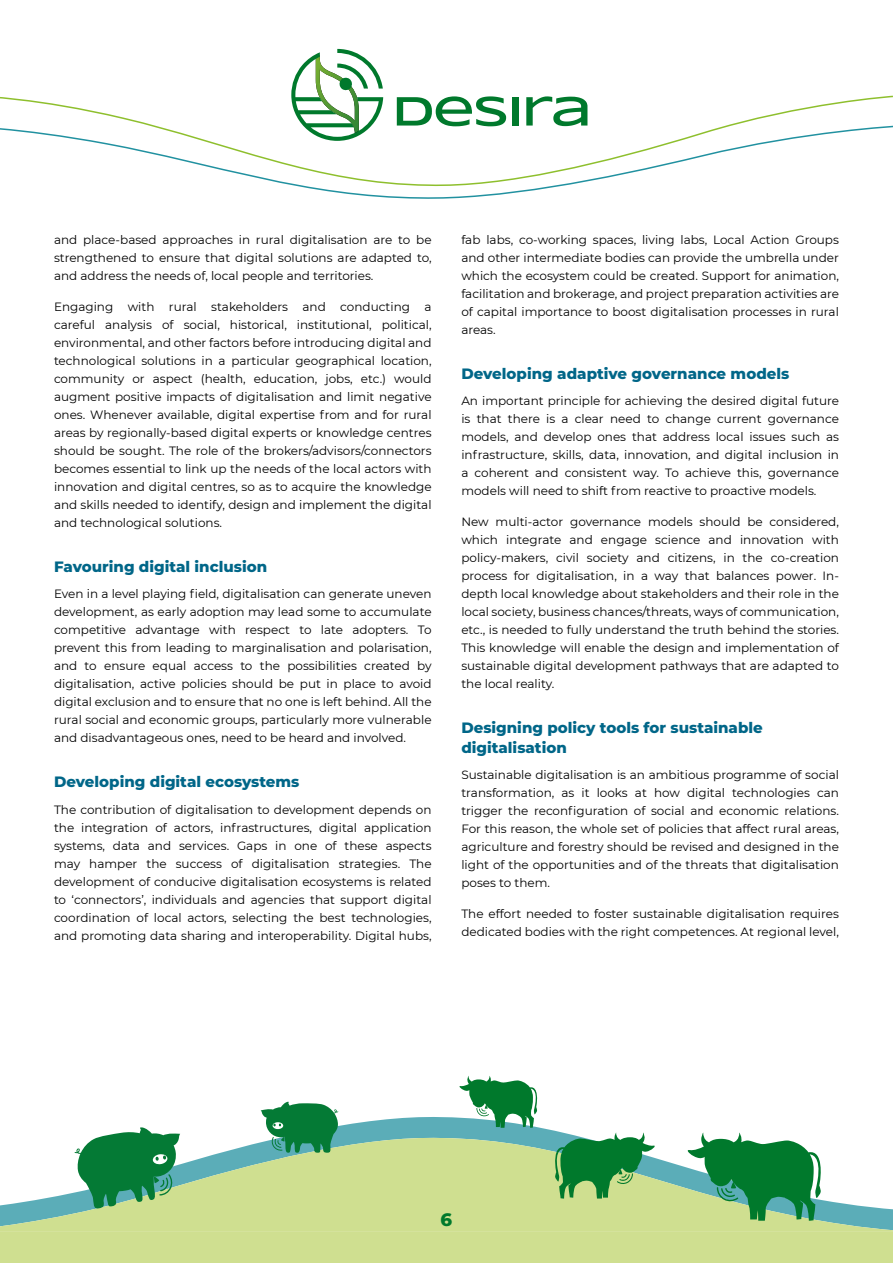
<style>
.page{position:relative;width:893px;height:1263px;background:#fff}
.page>*{position:absolute;margin:0;border:0;box-sizing:border-box;transform-origin:0 0}
.t1{font:800 18px "Montserrat";color:#00792c}
.t2{font:800 15px/19.5px "Montserrat";color:#068}
.t3{font:12px/18px "Montserrat";color:#000;text-align:justify}
</style>
<div class="page">
<svg style="left:0;top:95px;width:893px;height:30px"></svg>
<svg style="left:0;top:125px;width:893px;height:74px"></svg>
<svg style="left:397px;top:96px;width:109px;height:30px"></svg>
<div style="left:512px;top:97px;width:6px;height:29px;background:#00792c"></div>
<svg style="left:526px;top:96px;width:61px;height:30px"></svg>
<svg style="left:291px;top:49px;width:92px;height:92px"></svg>
<svg style="left:338px;top:1117px;width:222px;height:19px;fill:#5badb8"></svg>
<div style="left:0;top:1232px;width:893px;height:31px;background:#cfdf90"></div>
<svg style="left:0;top:1136px;width:893px;height:96px;fill:#cfdf90"></svg>
<svg style="left:261px;top:1102px;width:77px;height:51px;background:#399767"></svg>
<svg style="left:75px;top:1127px;width:105px;height:82px;background:#4a9f6d"></svg>
<svg style="left:552px;top:1132px;width:105px;height:66px;background:#5ba76b"></svg>
<svg style="left:457px;top:1076px;width:82px;height:52px"></svg>
<svg style="left:684px;top:1132px;width:140px;height:89px"></svg>
<p class="t3" style="left:54px;top:230px;width:379px">and place-based approaches in rural digitalisation are to be strengthened to ensure that digital solutions are adapted to, and address the needs of, local people and territories.</p>
<p class="t3" style="left:54px;top:297px;width:379px">Engaging with rural stakeholders and conducting a careful analysis of social, historical, institutional, political, environmental, and other factors before introducing digital and technological solutions in a particular geographical location, community or aspect (health, education, jobs, etc.) would augment positive impacts of digitalisation and limit negative ones. Whenever available, digital expertise from and for rural areas by regionally-based digital experts or knowledge centres should be sought. The role of the brokers/advisors/connectors becomes essential to link up the needs of the local actors with innovation and digital centres, so as to acquire the knowledge and skills needed to identify, design and implement the digital and technological solutions.</p>
<p class="t2" style="left:54px;top:556px;width:215px">Favouring digital inclusion</p>
<p class="t3" style="left:54px;top:584px;width:379px">Even in a level playing field, digitalisation can generate uneven development, as early adoption may lead some to accumulate competitive advantage with respect to late adopters. To prevent this from leading to marginalisation and polarisation, and to ensure equal access to the possibilities created by digitalisation, active policies should be put in place to avoid digital exclusion and to ensure that no one is left behind. All the rural social and economic groups, particularly more vulnerable and disadvantageous ones, need to be heard and involved.</p>
<p class="t2" style="left:54px;top:771px;width:247px">Developing digital ecosystems</p>
<p class="t3" style="left:54px;top:800px;width:379px">The contribution of digitalisation to development depends on the integration of actors, infrastructures, digital application systems, data and services. Gaps in one of these aspects may hamper the success of digitalisation strategies. The development of conducive digitalisation ecosystems is related to ‘connectors’, individuals and agencies that support digital coordination of local actors, selecting the best technologies, and promoting data sharing and interoperability. Digital hubs,</p>
<p class="t3" style="left:461px;top:230px;width:379px">fab labs, co-working spaces, living labs, Local Action Groups and other intermediate bodies can provide the umbrella under which the ecosystem could be created. Support for animation, facilitation and brokerage, and project preparation activities are of capital importance to boost digitalisation processes in rural areas.</p>
<p class="t2" style="left:461px;top:363px;width:330px">Developing adaptive governance models</p>
<p class="t3" style="left:461px;top:392px;width:379px">An important principle for achieving the desired digital future is that there is a clear need to change current governance models, and develop ones that address local issues such as infrastructure, skills, data, innovation, and digital inclusion in a coherent and consistent way. To achieve this, governance models will need to shift from reactive to proactive models.</p>
<p class="t3" style="left:461px;top:512px;width:379px">New multi-actor governance models should be considered, which integrate and engage science and innovation with policy-makers, civil society and citizens, in the co-creation process for digitalisation, in a way that balances power. In&shy;depth local knowledge about stakeholders and their role in the local society, business chances/threats, ways of communication, etc., is needed to fully understand the truth behind the stories.<br>This knowledge will enable the design and implementation of sustainable digital development pathways that are adapted to the local reality.</p>
<p class="t2" style="left:461px;top:717px;width:303px">Designing policy tools for sustainable digitalisation</p>
<p class="t3" style="left:461px;top:765px;width:379px">Sustainable digitalisation is an ambitious programme of social transformation, as it looks at how digital technologies can trigger the reconfiguration of social and economic relations.<br>For this reason, the whole set of policies that affect rural areas, agriculture and forestry should be revised and designed in the light of the opportunities and of the threats that digitalisation poses to them.</p>
<p class="t3" style="left:461px;top:904px;width:379px">The effort needed to foster sustainable digitalisation requires dedicated bodies with the right competences. At regional level,</p>
<h1 class="t1" style="left:441px;top:1207px;width:13px">6</h1>
</div>
